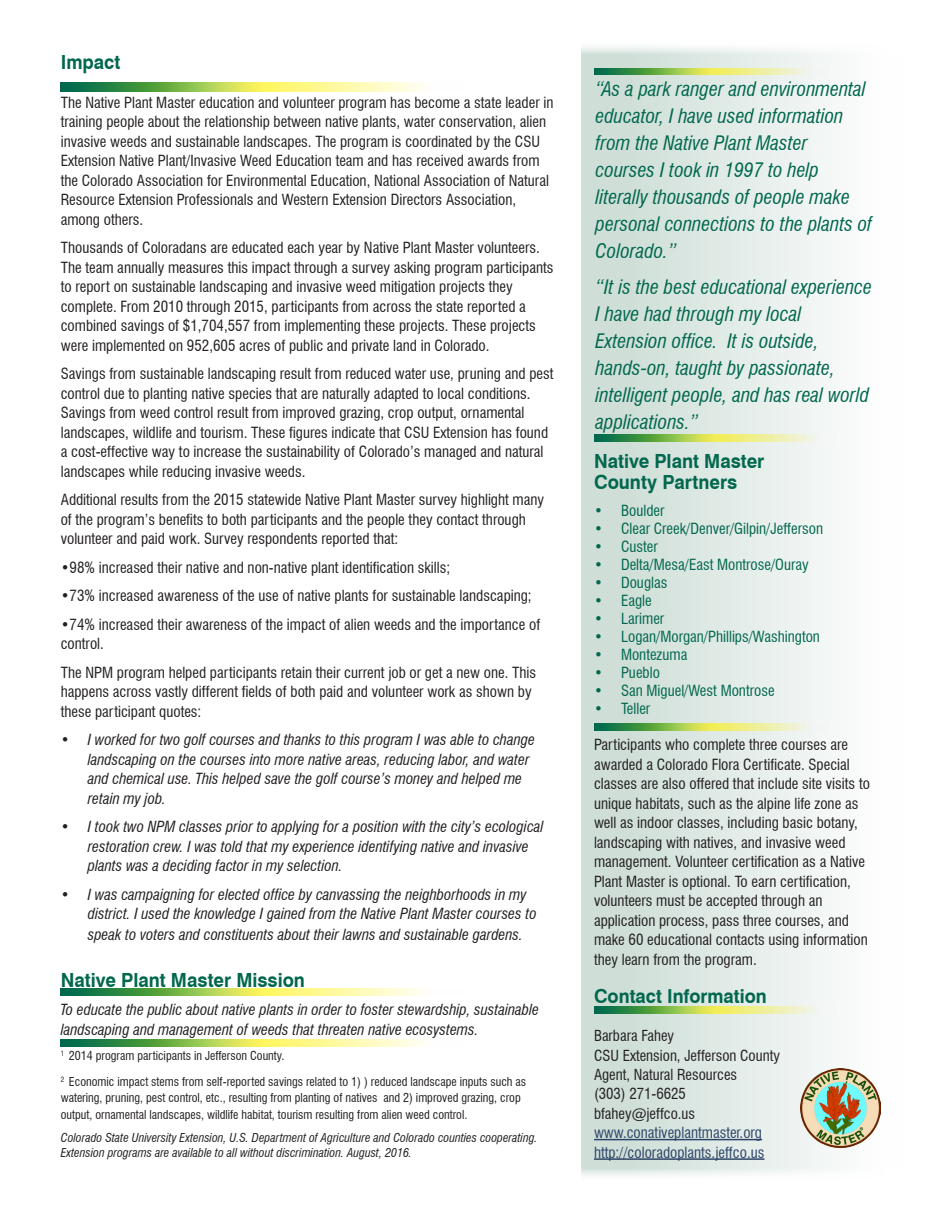
<style>
.page{position:relative;width:945px;height:1215px;background:#fff}
.page>*{position:absolute;margin:0;border:0;box-sizing:border-box;transform-origin:0 0}
.quote{font:italic condensed 19.5px/27px "Swiss 721 BT";color:#01674d}
.head_3{font:700 19.5px/21px "Swiss 721 BT";color:#01674d;scale:.95 1}
.head_2{font:700 19.5px "Swiss 721 BT";letter-spacing:-.005em;color:#01674d;scale:.95 1}
.head_2-2{font:700 19.35px "Swiss 721 BT";color:#01674d;scale:.95 1}
.t1{font:condensed 15px/19.5px "Swiss 721 BT";color:#231f20}
.body{font:italic condensed 15px/19.5px "Swiss 721 BT";color:#231f20}
.t2{font:condensed 15px "Swiss 721 BT";color:#01674d}
.address{font:condensed 15px "Swiss 721 BT";color:#2d4568}
.address-2{font:condensed 14.85px "Swiss 721 BT";color:#231f20}
.body-2{font:condensed 12px/16.5px "Swiss 721 BT";color:#231f20}
.quote-2{font:italic condensed 12px/15px "Swiss 721 BT";color:#231f20}
</style>
<div class="page">
<div style="left:581px;top:40px;width:324px;height:1141px;background:linear-gradient(to right,#c9dbd3,#fff)"></div>
<svg style="left:61px;top:82px;width:364px;height:10px;background:#adce74"></svg>
<svg style="left:594px;top:68px;width:235px;height:7px;background:#accc7b"></svg>
<hr style="left:594px;top:1139px;width:168px;height:1px;background:#2d4568">
<hr style="left:594px;top:1158px;width:170px;height:2px;background:#2d4568">
<svg style="left:594px;top:1006px;width:243px;height:8px;background:#accd7b"></svg>
<svg style="left:61px;top:988px;width:364px;height:8px;background:#adce74"></svg>
<svg style="left:61px;top:1039px;width:364px;height:8px;background:#adce74"></svg>
<svg style="left:594px;top:434px;width:243px;height:8px;background:#accd7b"></svg>
<img style="left:800px;top:1068px;width:80px;height:80px">
<svg style="left:594px;top:724px;width:235px;height:6px"></svg>
<p class="head_2" style="left:61px;top:50px;width:64px">Impact</p>
<p class="t1" style="left:61px;top:93px;width:494px">The Native Plant Master education and volunteer program has become a state leader in training people about the relationship between native plants, water conservation, alien invasive weeds and sustainable landscapes. The program is coordinated by the CSU Extension Native Plant/Invasive Weed Education team and has received awards from the Colorado Association for Environmental Education, National Association of Natural Resource Extension Professionals and Western Extension Directors Association, among others.</p>
<p class="t1" style="left:61px;top:238px;width:494px">Thousands of Coloradans are educated each year by Native Plant Master volunteers.<br>The team annually measures this impact through a survey asking program participants to report on sustainable landscaping and invasive weed mitigation projects they complete. From 2010 through 2015, participants from across the state reported a combined savings of $1,704,557 from implementing these projects. These projects were implemented on 952,605 acres of public and private land in Colorado.</p>
<p class="t1" style="left:61px;top:364px;width:494px">Savings from sustainable landscaping result from reduced water use, pruning and pest control due to planting native species that are naturally adapted to local conditions.<br>Savings from weed control result from improved grazing, crop output, ornamental landscapes, wildlife and tourism. These figures indicate that CSU Extension has found a cost-effective way to increase the sustainability of Colorado’s managed and natural landscapes while reducing invasive weeds.</p>
<p class="t1" style="left:61px;top:490px;width:485px">Additional results from the 2015 statewide Native Plant Master survey highlight many of the program’s benefits to both participants and the people they contact through volunteer and paid work. Survey respondents reported that:</p>
<p class="t1" style="left:61px;top:558px;width:391px">•98% increased their native and non-native plant identification skills;</p>
<p class="t1" style="left:61px;top:586px;width:472px">•73% increased awareness of the use of native plants for sustainable landscaping;</p>
<p class="t1" style="left:61px;top:615px;width:481px">•74% increased their awareness of the impact of alien weeds and the importance of control.</p>
<p class="t1" style="left:61px;top:663px;width:477px">The NPM program helped participants retain their current job or get a new one. This happens across vastly different fields of both paid and volunteer work as shown by these participant quotes:</p>
<p class="body" style="left:88px;top:730px;width:449px;text-indent:-27px">• I worked for two golf courses and thanks to this program I was able to change landscaping on the courses into more native areas, reducing labor, and water and chemical use. This helped save the golf course’s money and helped me retain my job.</p>
<p class="body" style="left:88px;top:817px;width:457px;text-indent:-27px">• I took two NPM classes prior to applying for a position with the city’s ecological restoration crew. I was told that my experience identifying native and invasive plants was a deciding factor in my selection.</p>
<p class="body" style="left:88px;top:885px;width:450px;text-indent:-27px">• I was campaigning for elected office by canvassing the neighborhoods in my district. I used the knowledge I gained from the Native Plant Master courses to</p>
<p class="body" style="left:88px;top:925px;width:437px">speak to voters and constituents about their lawns and sustainable gardens.</p>
<p class="head_3" style="left:61px;top:969px;width:259px">Native Plant Master Mission</p>
<p class="body" style="left:61px;top:1000px;width:480px">To educate the public about native plants in order to foster stewardship, sustainable landscaping and management of weeds that threaten native ecosystems.</p>
<p class="body-2" style="left:61px;top:1048px;width:225px"><sup>1</sup> 2014 program participants in Jefferson County.</p>
<p class="body-2" style="left:61px;top:1073px;width:467px"><sup>2</sup> Economic impact stems from self-reported savings related to 1) ) reduced landscape inputs such as watering, pruning, pest control, etc., resulting from planting of natives and 2) improved grazing, crop output, ornamental landscapes, wildlife habitat, tourism resulting from alien weed control.</p>
<p class="quote-2" style="left:61px;top:1130px;width:478px">Colorado State University Extension, U.S. Department of Agriculture and Colorado counties cooperating.<br>Extension programs are available to all without discrimination. August, 2016.</p>
<p class="quote" style="left:596px;top:76px;width:278px">“As a park ranger and environmental educator, I have used information from the Native Plant Master<br>courses I took in 1997 to help literally thousands of people make personal connections to the plants of<br>Colorado.”</p>
<p class="quote" style="left:596px;top:274px;width:278px">“It is the best educational experience<br>I have had through my local<br>Extension office. It is outside, hands-on, taught by passionate, intelligent people, and has real world applications.”</p>
<p class="head_3" style="left:594px;top:450px;width:181px">Native Plant Master<br>County Partners</p>
<p class="t2" style="left:594px;top:501px;width:72px">• Boulder</p>
<p class="t2" style="left:594px;top:519px;width:231px">• Clear Creek/Denver/Gilpin/Jefferson</p>
<p class="t2" style="left:594px;top:537px;width:65px">• Custer</p>
<p class="t2" style="left:594px;top:555px;width:216px">• Delta/Mesa/East Montrose/Ouray</p>
<p class="t2" style="left:594px;top:573px;width:75px">• Douglas</p>
<p class="t2" style="left:594px;top:591px;width:59px">• Eagle</p>
<p class="t2" style="left:594px;top:609px;width:72px">• Larimer</p>
<p class="t2" style="left:594px;top:627px;width:228px">• Logan/Morgan/Phillips/Washington</p>
<p class="t2" style="left:594px;top:645px;width:95px">• Montezuma</p>
<p class="t2" style="left:594px;top:663px;width:67px">• Pueblo</p>
<p class="t2" style="left:594px;top:681px;width:182px">• San Miguel/West Montrose</p>
<p class="t2" style="left:594px;top:699px;width:58px">• Teller</p>
<p class="t1" style="left:594px;top:735px;width:277px">Participants who complete three courses are awarded a Colorado Flora Certificate. Special classes are also offered that include site visits to unique habitats, such as the alpine life zone as well as indoor classes, including basic botany, landscaping with natives, and invasive weed management. Volunteer certification as a Native Plant Master is optional. To earn certification, volunteers must be accepted through an application process, pass three courses, and make 60 educational contacts using information they learn from the program.</p>
<p class="head_2-2" style="left:594px;top:984px;width:183px">Contact Information</p>
<p class="address-2" style="left:594px;top:1027px;width:82px">Barbara Fahey</p>
<p class="address-2" style="left:594px;top:1046px;width:187px">CSU Extension, Jefferson County</p>
<p class="address-2" style="left:594px;top:1066px;width:145px">Agent, Natural Resources</p>
<p class="address-2" style="left:594px;top:1085px;width:94px">(303) 271-6625</p>
<p class="address-2" style="left:594px;top:1104px;width:103px">bfahey@jeffco.us</p>
<p class="address" style="left:594px;top:1124px;width:170px">www.conativeplantmaster.org</p>
<p class="address" style="left:594px;top:1143px;width:172px">http://coloradoplants.jeffco.us</p>
</div>
